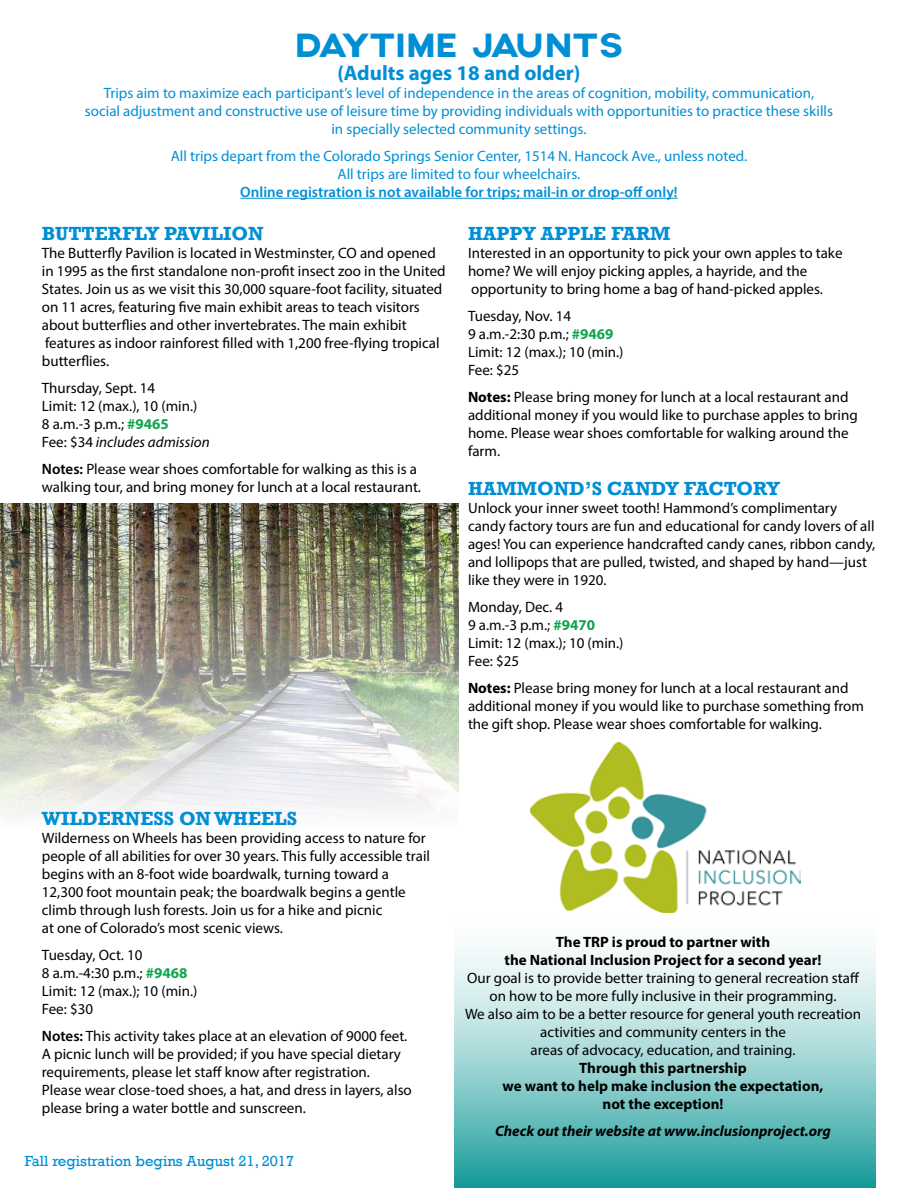
<style>
.page{position:relative;width:918px;height:1188px;background:#fff}
.page>*{position:absolute;margin:0;border:0;box-sizing:border-box;transform-origin:0 0}
.t1{font:36px "Axis";color:#008fd5}
.t2{font:700 21px "Myriad Pro";color:#008fd5}
.t3{font:700 19.5px "Rockwell";color:#008fd5}
.t4{font:15px/18px "Myriad Pro";color:#000}
.t5{font:15px/18px "Myriad Pro";color:#008fd5;text-align:center}
.t6{font:700 15px/18px "Myriad Pro";color:#000;text-align:center}
.t7{font:600 15px "Myriad Pro";color:#008fd5}
.t8{font:italic 700 15px "Myriad Pro";color:#000}
.t9{font:15px "Rockwell";color:#008fd5}
.s1{font-weight:700;color:#0da54e}
.s2{font-style:italic}
.s3{font-weight:600}
.s4{font-weight:700}
</style>
<div class="page">
<img style="left:0;top:503px;width:459px;height:314px">
<svg style="left:454px;top:947px;width:422px;height:241px;background:#93d0cf"></svg>
<hr style="left:240px;top:198px;width:438px;height:1px;background:#008fd5">
<img style="left:530px;top:742px;width:270px;height:171px">
<h1 class="t1" style="left:294px;top:24px;width:331px">DAYTIME JAUNTS</h1>
<h2 class="t2" style="left:338px;top:59px;width:244px">(Adults ages 18 and older)</h2>
<p class="t5" style="left:85px;top:83px;width:750px">Trips aim to maximize each participant’s level of independence in the areas of cognition, mobility, communication, social adjustment and constructive use of leisure time by providing individuals with opportunities to practice these skills in specially selected community settings.</p>
<p class="t5" style="left:171px;top:146px;width:578px">All trips depart from the Colorado Springs Senior Center, 1514 N. Hancock Ave., unless noted.<br>All trips are limited to four wheelchairs.</p>
<p class="t7" style="left:240px;top:182px;width:439px">Online registration is not available for trips; mail-in or drop-off only!</p>
<h3 class="t3" style="left:42px;top:222px;width:223px">BUTTERFLY PAVILION</h3>
<p class="t4" style="left:42px;top:244px;width:405px">The Butterfly Pavilion is located in Westminster, CO and opened in 1995 as the first standalone non-profit insect zoo in the United States. Join us as we visit this 30,000 square-foot facility, situated on 11 acres, featuring five main exhibit areas to teach visitors about butterflies and other invertebrates. The main exhibit features as indoor rainforest filled with 1,200 free-flying tropical butterflies.</p>
<p class="t4" style="left:42px;top:379px;width:169px">Thursday, Sept. 14<br>Limit: 12 (max.), 10 (min.)<br>8 a.m.-3 p.m.; <span class="s1">#9465<br></span>Fee: $34 <span class="s2">includes admission</span></p>
<p class="t4" style="left:42px;top:460px;width:381px"><span class="s3">Notes:</span> Please wear shoes comfortable for walking as this is a walking tour, and bring money for lunch at a local restaurant.</p>
<h3 class="t3" style="left:468px;top:222px;width:204px">HAPPY APPLE FARM</h3>
<p class="t4" style="left:468px;top:244px;width:376px">Interested in an opportunity to pick your own apples to take home? We will enjoy picking apples, a hayride, and the opportunity to bring home a bag of hand-picked apples.</p>
<p class="t4" style="left:468px;top:307px;width:157px">Tuesday, Nov. 14<br>9 a.m.-2:30 p.m.; <span class="s1">#9469<br></span>Limit: 12 (max.); 10 (min.)<br>Fee: $25</p>
<p class="t4" style="left:468px;top:388px;width:391px"><span class="s4">Notes:</span> Please bring money for lunch at a local restaurant and additional money if you would like to purchase apples to bring home. Please wear shoes comfortable for walking around the farm.</p>
<h3 class="t3" style="left:468px;top:477px;width:314px">HAMMOND’S CANDY FACTORY</h3>
<p class="t4" style="left:468px;top:499px;width:409px">Unlock your inner sweet tooth! Hammond’s complimentary candy factory tours are fun and educational for candy lovers of all ages! You can experience handcrafted candy canes, ribbon candy, and lollipops that are pulled, twisted, and shaped by hand—just like they were in 1920.</p>
<p class="t4" style="left:468px;top:598px;width:157px">Monday, Dec. 4<br>9 a.m.-3 p.m.; <span class="s1">#9470<br></span>Limit: 12 (max.); 10 (min.)<br>Fee: $25</p>
<p class="t4" style="left:468px;top:679px;width:398px"><span class="s4">Notes:</span> Please bring money for lunch at a local restaurant and additional money if you would like to purchase something from the gift shop. Please wear shoes comfortable for walking.</p>
<h3 class="t3" style="left:42px;top:807px;width:257px">WILDERNESS ON WHEELS</h3>
<p class="t4" style="left:42px;top:829px;width:390px">Wilderness on Wheels has been providing access to nature for people of all abilities for over 30 years. This fully accessible trail begins with an 8-foot wide boardwalk, turning toward a 12,300 foot mountain peak; the boardwalk begins a gentle climb through lush forests. Join us for a hike and picnic<br>at one of Colorado’s most scenic views.</p>
<p class="t4" style="left:42px;top:946px;width:157px">Tuesday, Oct. 10<br>8 a.m.-4:30 p.m.; <span class="s1">#9468<br></span>Limit: 12 (max.); 10 (min.)<br>Fee: $30</p>
<p class="t4" style="left:42px;top:1027px;width:371px"><span class="s3">Notes:</span> This activity takes place at an elevation of 9000 feet.<br>A picnic lunch will be provided; if you have special dietary requirements, please let staff know after registration.<br>Please wear close-toed shoes, a hat, and dress in layers, also please bring a water bottle and sunscreen.</p>
<p class="t9" style="left:25px;top:1152px;width:271px">Fall registration begins August 21, 2017</p>
<p class="t6" style="left:505px;top:932px;width:318px">The TRP is proud to partner with<br>the National Inclusion Project for a second year!</p>
<p class="t4" style="left:465px;top:968px;width:398px;text-align:center">Our goal is to provide better training to general recreation staff on how to be more fully inclusive in their programming.<br>We also aim to be a better resource for general youth recreation activities and community centers in the<br>areas of advocacy, education, and training.</p>
<p class="t6" style="left:503px;top:1058px;width:322px">Through this partnership<br>we want to help make inclusion the expectation, not the exception!</p>
<p class="t8" style="left:495px;top:1121px;width:337px">Check out their website at www.inclusionproject.org</p>
</div>
